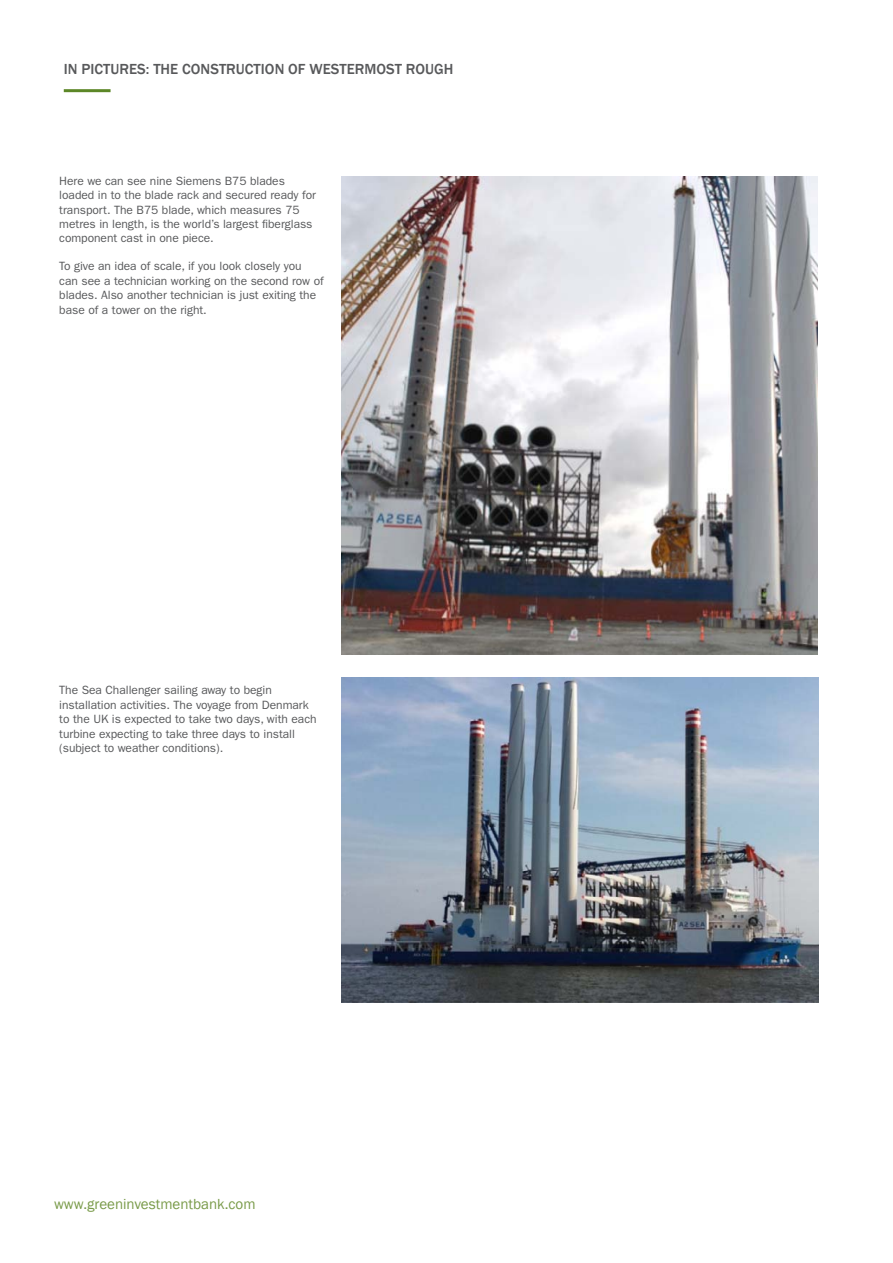
<style>
.page{position:relative;width:893px;height:1263px;background:#fff}
.page>*{position:absolute;margin:0;border:0;box-sizing:border-box;transform-origin:0 0}
.t1{font:500 15px "Franklin Gothic";letter-spacing:.005em;color:#58595b}
.t2{font:15px "Franklin Gothic";color:#789a48}
.t3{font:12px/14.4px "ITC Franklin Gothic Std";letter-spacing:-.005em;color:#58595b}
</style>
<div class="page">
<hr style="left:64px;top:89px;width:47px;height:3px;background:#5c8727">
<img style="left:341px;top:177px;width:477px;height:478px">
<img style="left:341px;top:677px;width:477px;height:325px">
<p class="t1" style="left:64px;top:60px;width:391px">IN PICTURES: THE CONSTRUCTION OF WESTERMOST ROUGH</p>
<p class="t3" style="left:59px;top:174px;width:258px">Here we can see nine Siemens B75 blades loaded in to the blade rack and secured ready for transport. The B75 blade, which measures 75 metres in length, is the world’s largest fiberglass component cast in one piece.</p>
<p class="t3" style="left:59px;top:259px;width:266px">To give an idea of scale, if you look closely you<br>can see a technician working on the second row of blades. Also another technician is just exiting the base of a tower on the right.</p>
<p class="t3" style="left:59px;top:683px;width:259px">The Sea Challenger sailing away to begin installation activities. The voyage from Denmark to the UK is expected to take two days, with each turbine expecting to take three days to install (subject to weather conditions).</p>
<p class="t2" style="left:54px;top:1195px;width:203px">www.greeninvestmentbank.com</p>
</div>
